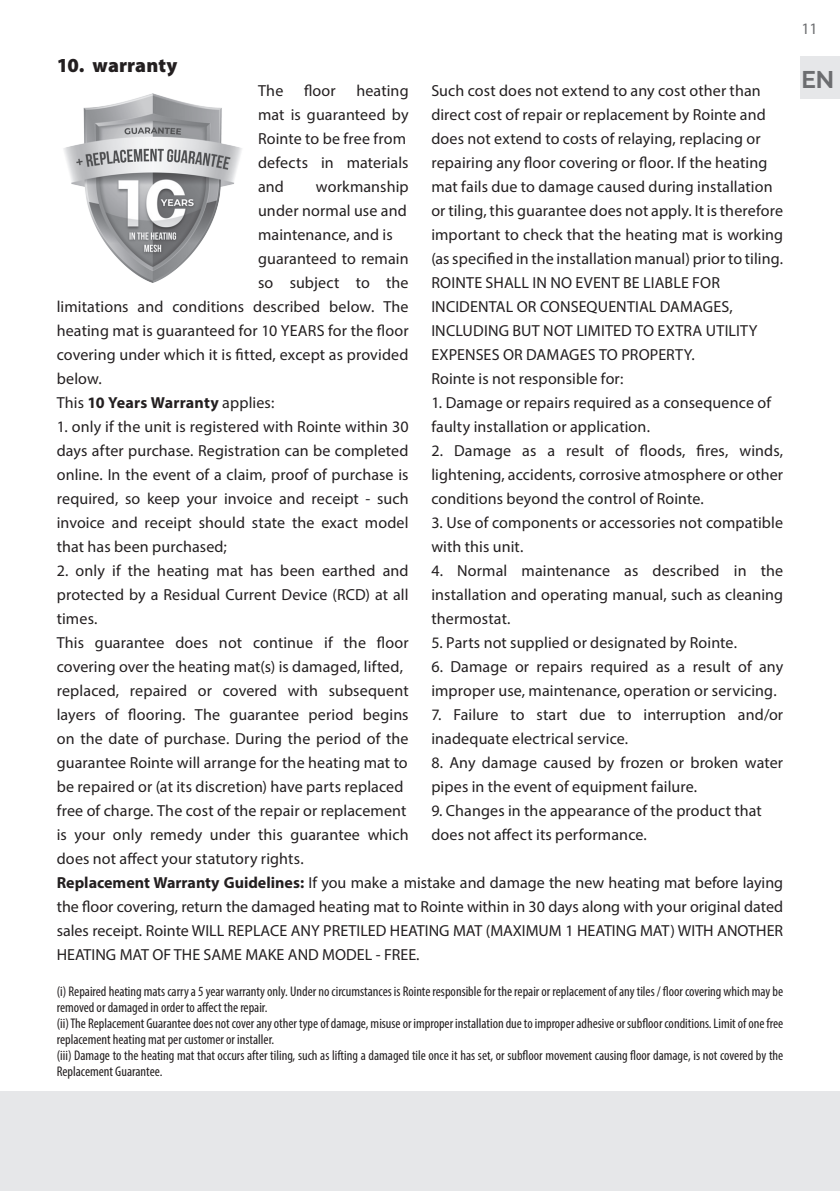
<style>
.page{position:relative;width:840px;height:1191px;background:#fff}
.page>*{position:absolute;margin:0;border:0;box-sizing:border-box;transform-origin:0 0}
.t1{font:700 24px "Raleway";color:#6c6d70}
.t2{font:900 20px "Myriad Pro";letter-spacing:.005em;color:#231f20}
.t3{font:16px/24px "Myriad Pro";letter-spacing:.005em;color:#231f20}
.t4{font:700 16px "Myriad Pro";letter-spacing:.01em;color:#231f20}
.t5{font:16px "Myriad Pro";color:#6c6d70}
.t6{font:condensed 14px/16px "Myriad Pro";color:#231f20}
.s1{font-weight:700}
.s2{font-weight:400}
</style>
<div class="page">
<div style="left:0;top:1091px;width:839px;height:100px;background:#e6e7e9"></div>
<img style="left:63px;top:94px;width:179px;height:188px">
<div style="left:800px;top:57px;width:39px;height:42px;background:#e6e7e9"></div>
<p class="t2" style="left:57px;top:52px;width:122px">10. warranty</p>
<p class="t3" style="left:258px;top:78px;width:27px">The</p>
<p class="t3" style="left:304px;top:78px;width:33px">floor</p>
<p class="t3" style="left:431px;top:78px;width:353px">Such cost does not extend to any cost other than direct cost of repair or replacement by Rointe and does not extend to costs of relaying, replacing or repairing any floor covering or floor. If the heating mat fails due to damage caused during installation or tiling, this guarantee does not apply. It is therefore important to check that the heating mat is working (as specified in the installation manual) prior to tiling.<br>ROINTE SHALL IN NO EVENT BE LIABLE FOR INCIDENTAL OR CONSEQUENTIAL DAMAGES, INCLUDING BUT NOT LIMITED TO EXTRA UTILITY EXPENSES OR DAMAGES TO PROPERTY.<br>Rointe is not responsible for:</p>
<p class="t3" style="left:431px;top:390px;width:341px">1. Damage or repairs required as a consequence of faulty installation or application.</p>
<p class="t3" style="left:431px;top:438px;width:353px;text-align:justify">2. Damage as a result of floods, fires, winds, lightening, accidents, corrosive atmosphere or other conditions beyond the control of Rointe.</p>
<p class="t3" style="left:431px;top:510px;width:353px">3. Use of components or accessories not compatible with this unit.</p>
<p class="t3" style="left:431px;top:558px;width:353px;text-align:justify">4. Normal maintenance as described in the installation and operating manual, such as cleaning thermostat.</p>
<p class="t3" style="left:431px;top:630px;width:307px">5. Parts not supplied or designated by Rointe.</p>
<p class="t3" style="left:431px;top:654px;width:353px">6. Damage or repairs required as a result of any improper use, maintenance, operation or servicing.</p>
<p class="t3" style="left:431px;top:702px;width:353px">7. Failure to start due to interruption and/or inadequate electrical service.</p>
<p class="t3" style="left:431px;top:750px;width:353px">8. Any damage caused by frozen or broken water pipes in the event of equipment failure.</p>
<p class="t3" style="left:431px;top:798px;width:332px">9. Changes in the appearance of the product that does not affect its performance.</p>
<p class="t3" style="left:57px;top:870px;width:727px;text-align:justify"><span class="s1">Replacement Warranty Guidelines:</span> If you make a mistake and damage the new heating mat before laying the floor covering, return the damaged heating mat to Rointe within in 30 days along with your original dated sales receipt. Rointe WILL REPLACE ANY PRETILED HEATING MAT (MAXIMUM 1 HEATING MAT) WITH ANOTHER HEATING MAT OF THE SAME MAKE AND MODEL - FREE.</p>
<p class="t6" style="left:57px;top:983px;width:727px">(i) Repaired heating mats carry a 5 year warranty only. Under no circumstances is Rointe responsible for the repair or replacement of any tiles / floor covering which may be removed or damaged in order to affect the repair.<br>(ii) The Replacement Guarantee does not cover any other type of damage, misuse or improper installation due to improper adhesive or subfloor conditions. Limit of one free replacement heating mat per customer or installer.<br>(iii) Damage to the heating mat that occurs after tiling, such as lifting a damaged tile once it has set, or subfloor movement causing floor damage, is not covered by the Replacement Guarantee.</p>
<p class="t3" style="left:258px;top:78px;width:152px;text-indent:98px">heating mat is guaranteed by<br>Rointe to be free from defects in materials and</p>
<p class="t3" style="left:316px;top:174px;width:94px">workmanship</p>
<p class="t3" style="left:258px;top:198px;width:150px">under normal use and</p>
<p class="t3" style="left:258px;top:222px;width:136px">maintenance, and is</p>
<p class="t3" style="left:258px;top:246px;width:152px">guaranteed to remain</p>
<p class="t3" style="left:258px;top:270px;width:152px">so subject to the</p>
<p class="t3" style="left:57px;top:294px;width:353px">limitations and conditions described below. The</p>
<p class="t3" style="left:57px;top:318px;width:353px">heating mat is guaranteed for 10 YEARS for the floor</p>
<p class="t3" style="left:57px;top:342px;width:353px">covering under which it is fitted, except as provided</p>
<p class="t3" style="left:57px;top:366px;width:47px">below.</p>
<p class="t4" style="left:57px;top:392px;width:219px"><span class="s2">This</span> 10 Years Warranty <span class="s2">applies:</span></p>
<p class="t3" style="left:57px;top:414px;width:353px;text-align:justify">1. only if the unit is registered with Rointe within 30 days after purchase. Registration can be completed online. In the event of a claim, proof of purchase is required, so keep your invoice and receipt - such invoice and receipt should state the exact model that has been purchased;</p>
<p class="t3" style="left:57px;top:558px;width:353px">2. only if the heating mat has been earthed and protected by a Residual Current Device (RCD) at all times.<br>This guarantee does not continue if the floor covering over the heating mat(s) is damaged, lifted, replaced, repaired or covered with subsequent layers of flooring. The guarantee period begins on the date of purchase. During the period of the guarantee Rointe will arrange for the heating mat to be repaired or (at its discretion) have parts replaced free of charge. The cost of the repair or replacement is your only remedy under this guarantee which does not affect your statutory rights.</p>
<p class="t5" style="left:801px;top:19px;width:18px">11</p>
<h1 class="t1" style="left:801px;top:66px;width:34px">EN</h1>
</div>
